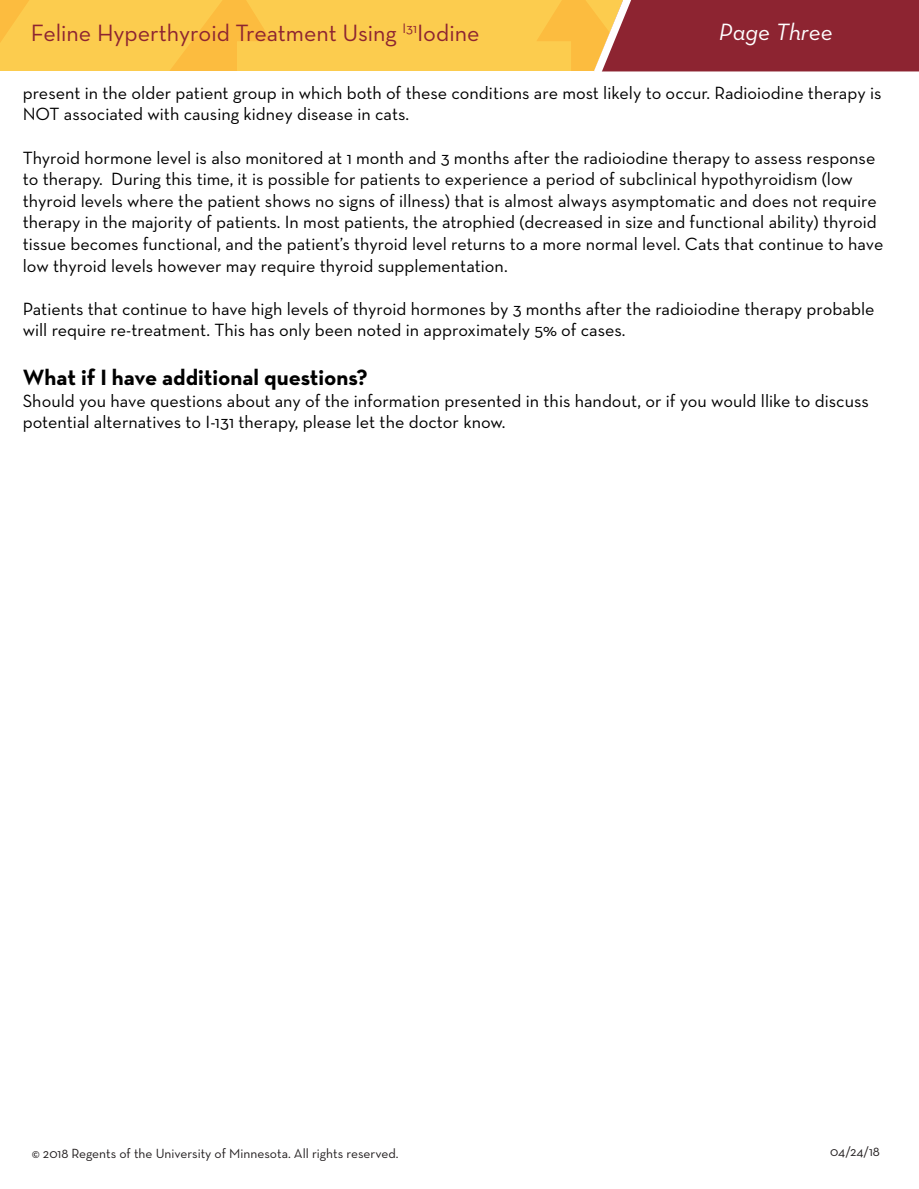
<style>
.page{position:relative;width:919px;height:1189px;background:#fff}
.page>*{position:absolute;margin:0;border:0;box-sizing:border-box;transform-origin:0 0}
.t1{font:24px "Neutra Text";color:#8d2431}
.t2{font:italic 24px "Neutra Text";color:#fff}
.t3{font:700 22.5px "Neutra Text";color:#000}
.t4{font:18px/21.6px "Neutra Text";color:#000}
.t5{font:13.5px "Neutra Text";color:#231f20}
</style>
<div class="page">
<svg style="left:0;top:0;width:587px;height:71px;background:#fcc94b"></svg>
<svg style="left:587px;top:0;width:331px;height:72px;background:#973538"></svg>
<h1 class="t1" style="left:31px;top:19px;width:450px">Feline Hyperthyroid Treatment Using <sup>I31</sup>Iodine</h1>
<h1 class="t2" style="left:718px;top:18px;width:115px">Page Three</h1>
<p class="t4" style="left:23px;top:81px;width:860px">present in the older patient group in which both of these conditions are most likely to occur. Radioiodine therapy is<br>NOT associated with causing kidney disease in cats.</p>
<p class="t4" style="left:23px;top:146px;width:862px">Thyroid hormone level is also monitored at 1 month and 3 months after the radioiodine therapy to assess response to therapy. During this time, it is possible for patients to experience a period of subclinical hypothyroidism (low thyroid levels where the patient shows no signs of illness) that is almost always asymptomatic and does not require therapy in the majority of patients. In most patients, the atrophied (decreased in size and functional ability) thyroid tissue becomes functional, and the patient’s thyroid level returns to a more normal level. Cats that continue to have low thyroid levels however may require thyroid supplementation.</p>
<p class="t4" style="left:23px;top:297px;width:853px">Patients that continue to have high levels of thyroid hormones by 3 months after the radioiodine therapy probable will require re-treatment. This has only been noted in approximately 5% of cases.</p>
<p class="t3" style="left:23px;top:363px;width:346px">What if I have additional questions?</p>
<p class="t4" style="left:23px;top:389px;width:847px">Should you have questions about any of the information presented in this handout, or if you would llike to discuss potential alternatives to I-131 therapy, please let the doctor know.</p>
<p class="t5" style="left:32px;top:1144px;width:368px">© 2018 Regents of the University of Minnesota. All rights reserved.</p>
<p class="t5" style="left:830px;top:1143px;width:51px">04/24/18</p>
</div>
